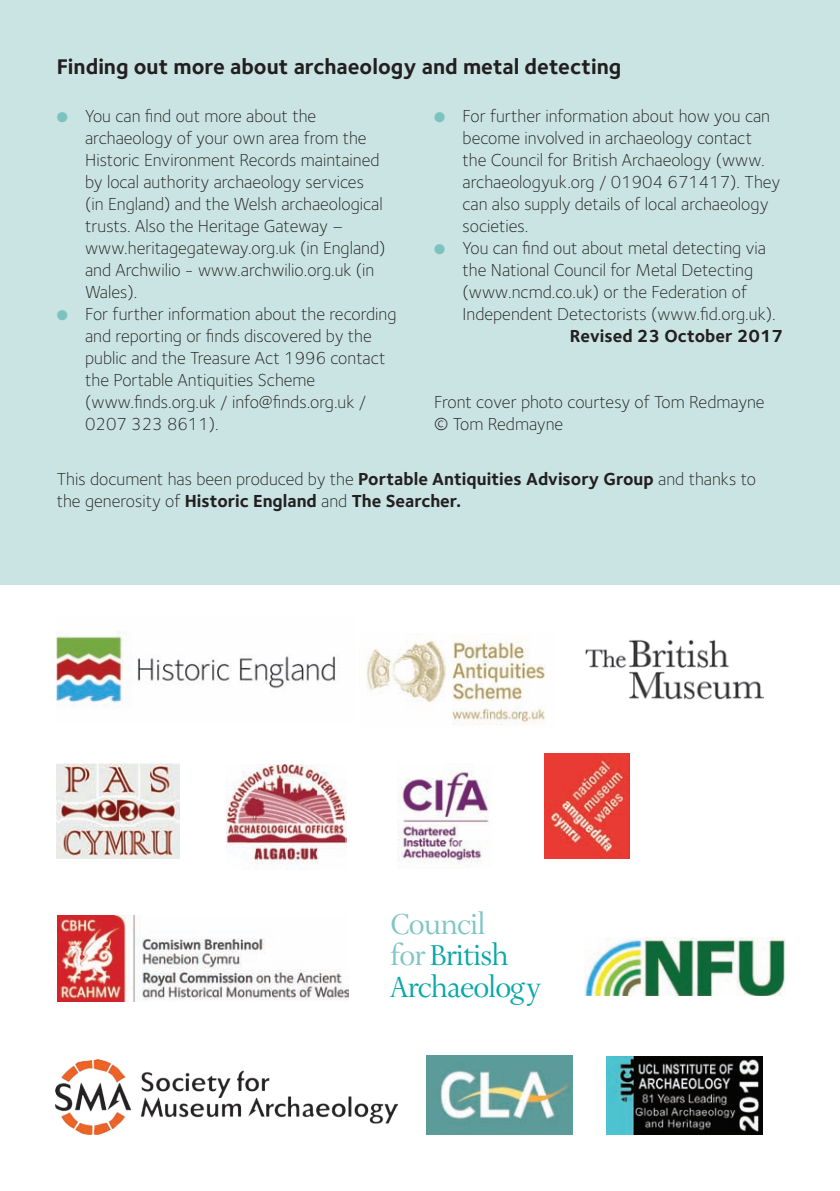
<style>
.page{position:relative;width:840px;height:1191px;background:#fff}
.page>*{position:absolute;margin:0;border:0;box-sizing:border-box;transform-origin:0 0}
.t1{font:31.2px/31.2px "Sterling Text HTF Roman";letter-spacing:-.045em;color:#0ba8a9}
.t2{font:700 22px "Foundry Sterling";color:#231f20}
.t3{font:300 18px/22px "Foundry Sterling";color:#231f20}
.t4{font:700 18px "Foundry Sterling";color:#231f20}
.s1{color:#7cc3bf}
.s2{font-weight:700}
.s3{color:#7fc5c6}
</style>
<div class="page">
<div style="left:0;top:0;width:839px;height:584px;background:#c9e4e2"></div>
<img style="left:226px;top:764px;width:120px;height:105px">
<img style="left:397px;top:765px;width:92px;height:99px">
<img style="left:426px;top:1055px;width:146px;height:79px">
<img style="left:606px;top:1056px;width:156px;height:78px">
<img style="left:584px;top:938px;width:201px;height:57px">
<img style="left:544px;top:754px;width:85px;height:104px">
<img style="left:57px;top:763px;width:122px;height:95px">
<img style="left:55px;top:1059px;width:342px;height:75px">
<img style="left:366px;top:640px;width:180px;height:85px">
<img style="left:585px;top:640px;width:177px;height:60px">
<img style="left:57px;top:631px;width:279px;height:76px">
<img style="left:58px;top:915px;width:290px;height:86px">
<p class="t2" style="left:57px;top:53px;width:566px">Finding out more about archaeology and metal detecting</p>
<p class="t3" style="left:85px;top:105px;width:302px;text-indent:-28px"><span class="s1">●</span> You can find out more about the archaeology of your own area from the Historic Environment Records maintained by local authority archaeology services (in England) and the Welsh archaeological trusts. Also the Heritage Gateway – www.heritagegateway.org.uk (in England) and Archwilio - www.archwilio.org.uk (in Wales).</p>
<p class="t3" style="left:85px;top:303px;width:313px;text-indent:-28px"><span class="s1">●</span> For further information about the recording and reporting or finds discovered by the public and the Treasure Act 1996 contact the Portable Antiquities Scheme (www.finds.org.uk / info@finds.org.uk / 0207 323 8611).</p>
<p class="t3" style="left:462px;top:105px;width:319px;text-indent:-28px"><span class="s1">●</span> For further information about how you can become involved in archaeology contact the Council for British Archaeology (www. archaeologyuk.org / 01904 671417). They can also supply details of local archaeology societies.</p>
<p class="t3" style="left:462px;top:237px;width:314px;text-indent:-28px"><span class="s1">●</span> You can find out about metal detecting via the National Council for Metal Detecting (www.ncmd.co.uk) or the Federation of Independent Detectorists (www.fid.org.uk).</p>
<p class="t4" style="left:569px;top:325px;width:215px">Revised 23 October 2017</p>
<p class="t3" style="left:434px;top:391px;width:332px">Front cover photo courtesy of Tom Redmayne © Tom Redmayne</p>
<p class="t3" style="left:57px;top:467px;width:700px">This document has been produced by the <span class="s2">Portable Antiquities Advisory Group</span> and thanks to the generosity of <span class="s2">Historic England</span> and <span class="s2">The Searcher.</span></p>
<h1 class="t1" style="left:390px;top:910px;width:152px"><span class="s3">Council<br>for</span> British<br>Archaeology</h1>
</div>
